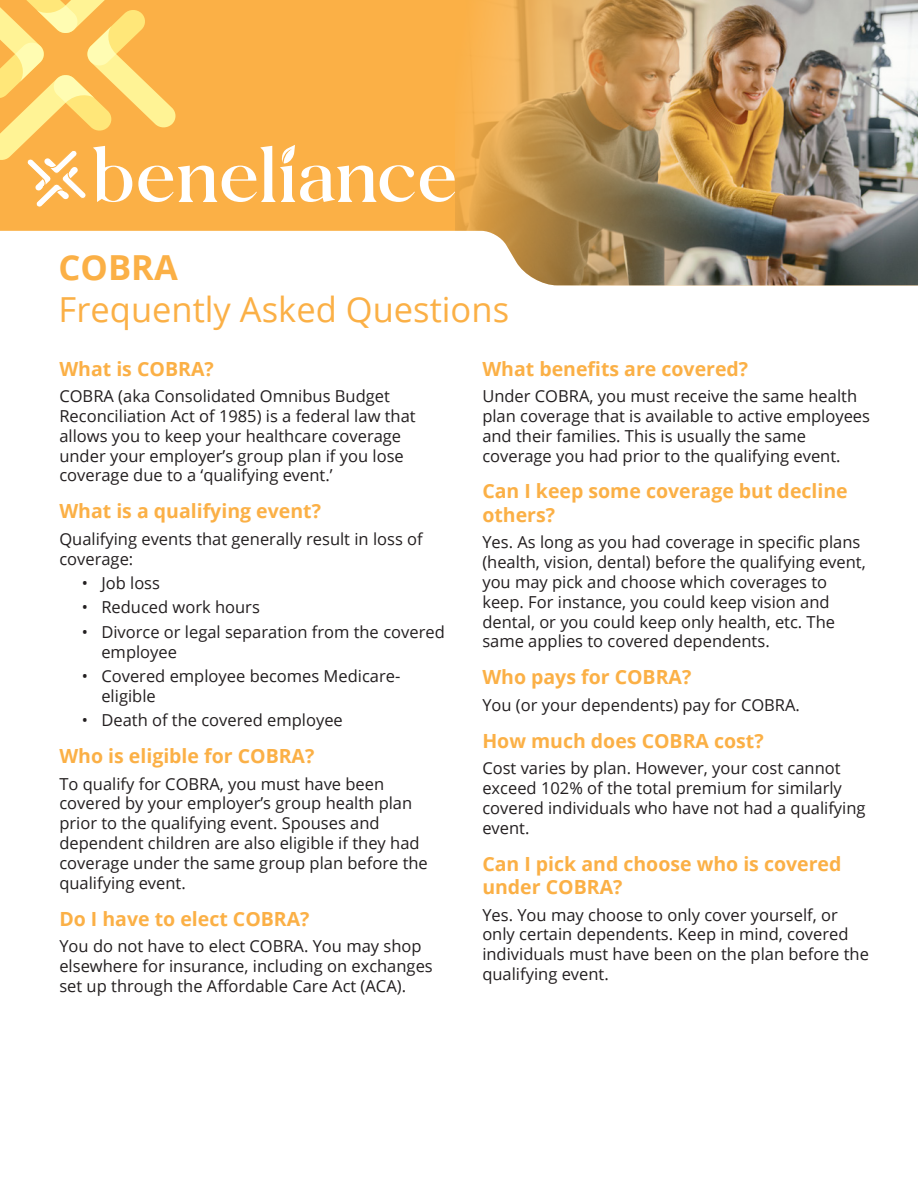
<style>
.page{position:relative;width:918px;height:1188px;background:#fff}
.page>*{position:absolute;margin:0;border:0;box-sizing:border-box;transform-origin:0 0}
.t1{font:34.5px "Open Sans";color:#fbb046}
.t2{font:700 34.5px "Open Sans";color:#fbb046}
.t3{font:700 19.5px/23.4px "Open Sans";color:#fbb046}
.t4{font:16.5px/19.8px "Open Sans";color:#231f20}
</style>
<div class="page">
<div style="left:0;top:208px;width:455px;height:23px;background:#fbb046"></div>
<img style="left:455px;top:0;width:463px;height:285px">
<svg style="left:0;top:0;width:455px;height:208px"></svg>
<p class="t2" style="left:59px;top:244px;width:121px">COBRA</p>
<p class="t1" style="left:59px;top:286px;width:452px">Frequently Asked Questions</p>
<p class="t3" style="left:59px;top:356px;width:156px">What is COBRA?</p>
<p class="t4" style="left:59px;top:386px;width:358px">COBRA (aka Consolidated Omnibus Budget Reconciliation Act of 1985) is a federal law that allows you to keep your healthcare coverage under your employer’s group plan if you lose coverage due to a ‘qualifying event.’</p>
<p class="t3" style="left:59px;top:499px;width:263px">What is a qualifying event?</p>
<p class="t4" style="left:59px;top:529px;width:365px">Qualifying events that generally result in loss of coverage:</p>
<p class="t4" style="left:82px;top:573px;width:80px">• Job loss</p>
<p class="t4" style="left:82px;top:597px;width:180px">• Reduced work hours</p>
<p class="t4" style="left:101px;top:621px;width:345px;text-indent:-20px">• Divorce or legal separation from the covered employee</p>
<p class="t4" style="left:101px;top:666px;width:300px;text-indent:-20px">• Covered employee becomes Medicare&shy;eligible</p>
<p class="t4" style="left:82px;top:710px;width:262px">• Death of the covered employee</p>
<p class="t3" style="left:59px;top:744px;width:257px">Who is eligible for COBRA?</p>
<p class="t4" style="left:59px;top:773px;width:370px">To qualify for COBRA, you must have been covered by your employer’s group health plan prior to the qualifying event. Spouses and dependent children are also eligible if they had coverage under the same group plan before the qualifying event.</p>
<p class="t3" style="left:59px;top:906px;width:252px">Do I have to elect COBRA?</p>
<p class="t4" style="left:59px;top:936px;width:375px">You do not have to elect COBRA. You may shop elsewhere for insurance, including on exchanges set up through the Affordable Care Act (ACA).</p>
<p class="t3" style="left:482px;top:356px;width:267px">What benefits are covered?</p>
<p class="t4" style="left:482px;top:386px;width:389px">Under COBRA, you must receive the same health plan coverage that is available to active employees and their families. This is usually the same coverage you had prior to the qualifying event.</p>
<p class="t3" style="left:482px;top:479px;width:367px">Can I keep some coverage but decline others?</p>
<p class="t4" style="left:482px;top:532px;width:385px">Yes. As long as you had coverage in specific plans (health, vision, dental) before the qualifying event, you may pick and choose which coverages to keep. For instance, you could keep vision and dental, or you could keep only health, etc. The same applies to covered dependents.</p>
<p class="t3" style="left:482px;top:665px;width:211px">Who pays for COBRA?</p>
<p class="t4" style="left:482px;top:695px;width:319px">You (or your dependents) pay for COBRA.</p>
<p class="t3" style="left:482px;top:729px;width:283px">How much does COBRA cost?</p>
<p class="t4" style="left:482px;top:758px;width:385px">Cost varies by plan. However, your cost cannot exceed 102% of the total premium for similarly covered individuals who have not had a qualifying event.</p>
<p class="t3" style="left:482px;top:851px;width:361px">Can I pick and choose who is covered under COBRA?</p>
<p class="t4" style="left:482px;top:904px;width:388px">Yes. You may choose to only cover yourself, or only certain dependents. Keep in mind, covered individuals must have been on the plan before the qualifying event.</p>
</div>
